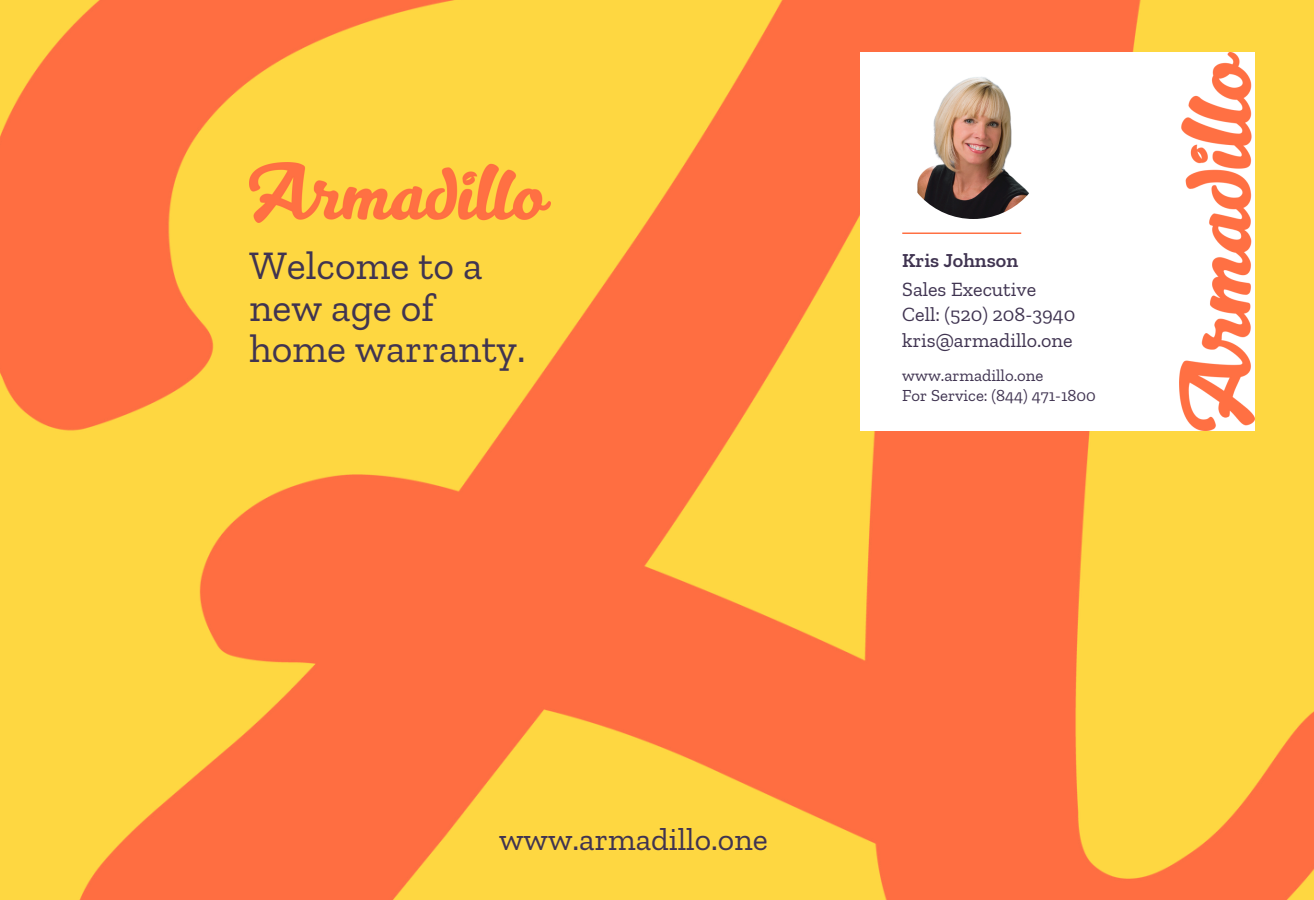
<style>
.page{position:relative;width:1314px;height:900px;background:#fff}
.page>*{position:absolute;margin:0;border:0;box-sizing:border-box;transform-origin:0 0}
.t1{font:40.2px/41.6px "Zilla Slab";color:#403451}
.t2{font:32px "Zilla Slab";color:#403451}
.t3{font:20.2px/25.6px "Zilla Slab";color:#403451}
.t4{font:600 20.2px "Zilla Slab";color:#403451}
.t5{font:16.8px "Zilla Slab";color:#403451}
</style>
<div class="page">
<img style="left:0;top:0;width:1313px;height:900px">
<img style="left:249px;top:163px;width:302px;height:60px">
<div style="left:860px;top:52px;width:395px;height:378px;background:#fff"></div>
<img style="left:900px;top:73px;width:147px;height:146px;border-radius:50%">
<img style="left:1179px;top:52px;width:75px;height:378px">
<hr style="left:902px;top:233px;width:119px;height:1px;background:#ff7043">
<p class="t1" style="left:249px;top:244px;width:278px">Welcome to a new age of home warranty.</p>
<p class="t4" style="left:902px;top:248px;width:117px">Kris Johnson</p>
<h1 class="t3" style="left:902px;top:276px;width:175px">Sales Executive<br>Cell: (520) 208-3940 kris@armadillo.one</h1>
<p class="t5" style="left:902px;top:366px;width:143px">www.armadillo.one</p>
<p class="t5" style="left:902px;top:385px;width:195px">For Service: (844) 471-1800</p>
<p class="t2" style="left:499px;top:820px;width:270px">www.armadillo.one</p>
</div>
